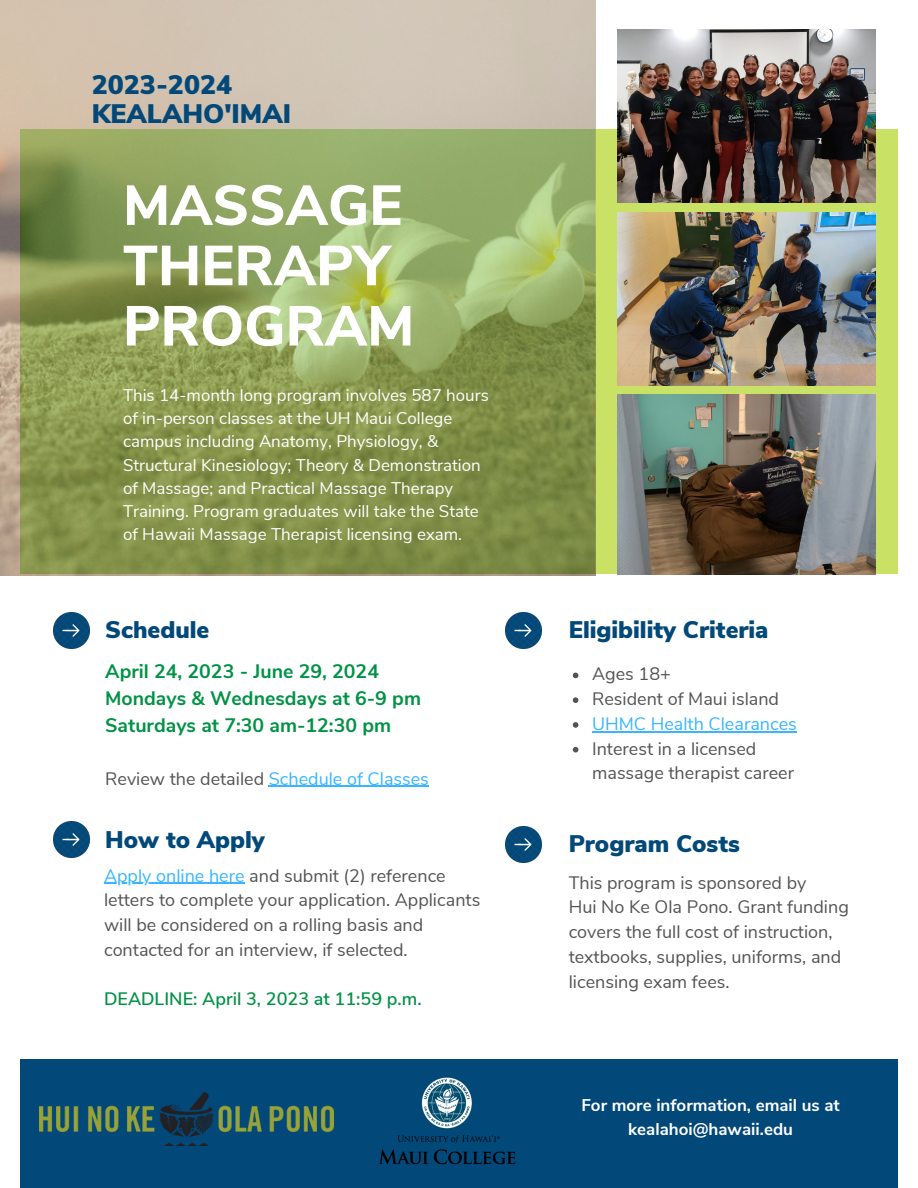
<style>
.page{position:relative;width:918px;height:1188px;background:#fff}
.page>*{position:absolute;margin:0;border:0;box-sizing:border-box;transform-origin:0 0}
.t1{font:800 56.25px/60.3px "Nunito Sans";color:#fff}
.t2{font:900 26.7px/28.5px "Nunito Sans";color:#024879}
.t3{font:900 24px "Nunito Sans";color:#024879}
.t4{font:700 19.5px/27px "Nunito Sans";color:#009245}
.t5{font:18px/24.8px "Nunito Sans";color:#545454}
.t6{font:600 18px "Nunito Sans";color:#009245}
.t7{font:18px "Nunito Sans";color:#38b6ff}
.t8{font:16.95px/23.2px "Nunito Sans";color:#fff}
.t9{font:700 16.95px/23.7px "Nunito Sans";color:#fff;text-align:center}
.s1{color:#38b6ff}
</style>
<div class="page">
<div style="left:595px;top:129px;width:303px;height:445px;background:#c9e265"></div>
<div style="left:20px;top:1059px;width:878px;height:129px;background:#024879"></div>
<img style="left:506px;top:613px;width:36px;height:36px">
<img style="left:506px;top:826px;width:36px;height:36px">
<img style="left:617px;top:212px;width:259px;height:173px">
<img style="left:617px;top:29px;width:259px;height:174px">
<img style="left:617px;top:394px;width:259px;height:180px">
<img style="left:0;top:0;width:595px;height:576px">
<img style="left:40px;top:1093px;width:293px;height:53px">
<img style="left:378px;top:1076px;width:138px;height:89px">
<hr style="left:269px;top:786px;width:160px;height:1px;background:#38b6ff">
<svg style="left:573px;top:673px;width:5px;height:5px"></svg>
<svg style="left:573px;top:697px;width:5px;height:6px"></svg>
<svg style="left:573px;top:722px;width:5px;height:6px"></svg>
<hr style="left:592px;top:731px;width:205px;height:1px;background:#38b6ff">
<svg style="left:573px;top:747px;width:5px;height:5px"></svg>
<hr style="left:104px;top:883px;width:141px;height:1px;background:#38b6ff">
<img style="left:53px;top:613px;width:36px;height:36px">
<img style="left:53px;top:821px;width:36px;height:36px">
<h2 class="t2" style="left:92px;top:71px;width:201px">2023-2024<br>KEALAHO'IMAI</h2>
<h1 class="t1" style="left:123px;top:176px;width:293px">MASSAGE<br>THERAPY<br>PROGRAM</h1>
<p class="t8" style="left:123px;top:383px;width:367px">This 14-month long program involves 587 hours of in-person classes at the UH Maui College campus including Anatomy, Physiology, &amp; Structural Kinesiology; Theory &amp; Demonstration of Massage; and Practical Massage Therapy Training. Program graduates will take the State of Hawaii Massage Therapist licensing exam.</p>
<h3 class="t3" style="left:105px;top:614px;width:106px">Schedule</h3>
<p class="t4" style="left:105px;top:658px;width:317px">April 24, 2023 - June 29, 2024<br>Mondays &amp; Wednesdays at 6-9 pm<br>Saturdays at 7:30 am-12:30 pm</p>
<p class="t5" style="left:105px;top:766px;width:325px">Review the detailed <span class="s1">Schedule of Classes</span></p>
<h3 class="t3" style="left:105px;top:824px;width:161px">How to Apply</h3>
<p class="t5" style="left:104px;top:863px;width:378px"><span class="s1">Apply online here</span> and submit (2) reference letters to complete your application. Applicants will be considered on a rolling basis and contacted for an interview, if selected.</p>
<p class="t6" style="left:104px;top:987px;width:319px">DEADLINE: April 3, 2023 at 11:59 p.m.</p>
<h3 class="t3" style="left:569px;top:614px;width:201px">Eligibility Criteria</h3>
<p class="t5" style="left:592px;top:662px;width:188px">Ages 18+<br>Resident of Maui island</p>
<p class="t7" style="left:592px;top:712px;width:206px">UHMC Health Clearances</p>
<p class="t5" style="left:592px;top:736px;width:203px">Interest in a licensed massage therapist career</p>
<h3 class="t3" style="left:569px;top:828px;width:173px">Program Costs</h3>
<p class="t5" style="left:569px;top:870px;width:282px">This program is sponsored by<br>Hui No Ke Ola Pono. Grant funding covers the full cost of instruction, textbooks, supplies, uniforms, and licensing exam fees.</p>
<p class="t9" style="left:581px;top:1094px;width:260px">For more information, email us at kealahoi@hawaii.edu</p>
</div>
